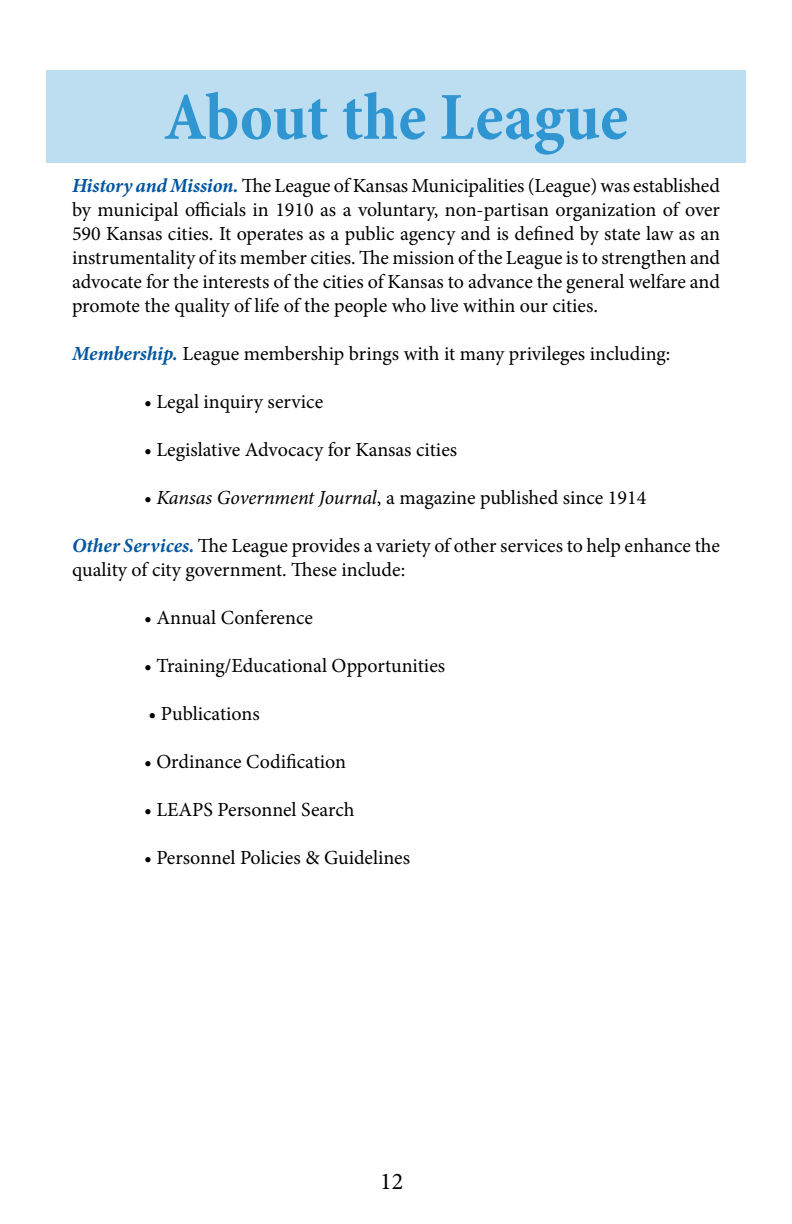
<style>
.page{position:relative;width:792px;height:1224px;background:#fff}
.page>*{position:absolute;margin:0;border:0;box-sizing:border-box;transform-origin:0 0}
.t1{font:700 condensed 68px "Minion Pro";color:#3096d2}
.t2{font:24px "Minion Pro";color:#000}
.t3{font:20px/24px "Minion Pro";color:#000;text-align:justify}
.s1{font-weight:700;font-style:italic;color:#0055a1}
.s2{font-style:italic}
</style>
<div class="page">
<div style="left:46px;top:71px;width:700px;height:92px;background:#bddef1"></div>
<h1 class="t1" style="left:164px;top:70px;width:466px">About the League</h1>
<p class="t3" style="left:72px;top:174px;width:650px"><span class="s1">History and Mission.</span> The League of Kansas Municipalities (League) was established by municipal officials in 1910 as a voluntary, non-partisan organization of over 590 Kansas cities. It operates as a public agency and is defined by state law as an instrumentality of its member cities. The mission of the League is to strengthen and advocate for the interests of the cities of Kansas to advance the general welfare and promote the quality of life of the people who live within our cities.</p>
<p class="t3" style="left:72px;top:342px;width:600px"><span class="s1">Membership.</span> League membership brings with it many privileges including:</p>
<p class="t3" style="left:144px;top:390px;width:181px">• Legal inquiry service</p>
<p class="t3" style="left:144px;top:438px;width:315px">• Legislative Advocacy for Kansas cities</p>
<p class="t3" style="left:144px;top:486px;width:504px">• <span class="s2">Kansas Government Journal</span>, a magazine published since 1914</p>
<p class="t3" style="left:72px;top:534px;width:650px"><span class="s1">Other Services.</span> The League provides a variety of other services to help enhance the quality of city government. These include:</p>
<p class="t3" style="left:144px;top:606px;width:170px">• Annual Conference</p>
<p class="t3" style="left:144px;top:654px;width:303px">• Training/Educational Opportunities</p>
<p class="t3" style="left:149px;top:702px;width:113px">• Publications</p>
<p class="t3" style="left:144px;top:750px;width:204px">• Ordinance Codification</p>
<p class="t3" style="left:144px;top:798px;width:212px">• LEAPS Personnel Search</p>
<p class="t3" style="left:144px;top:846px;width:268px">• Personnel Policies &amp; Guidelines</p>
<p class="t2" style="left:380px;top:1166px;width:25px">12</p>
</div>
